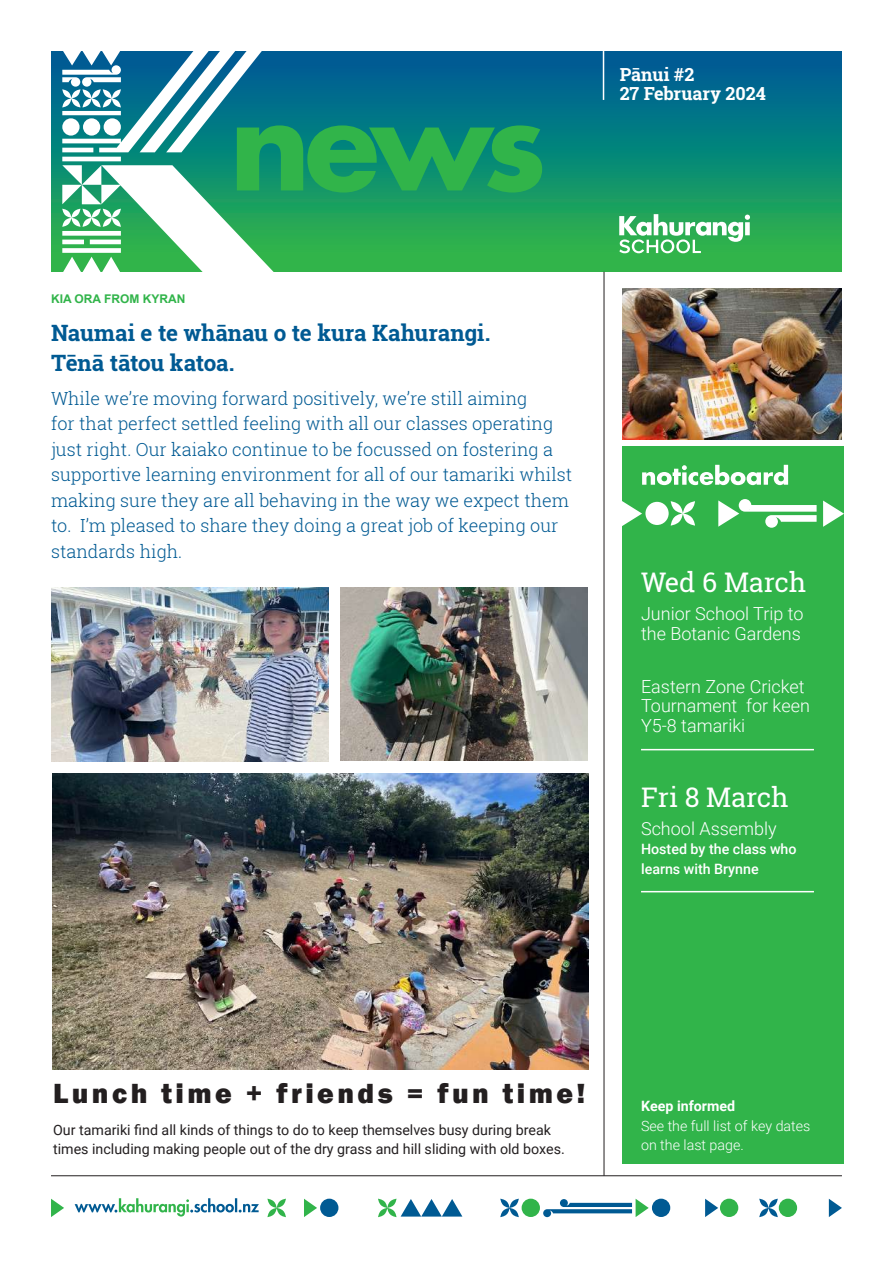
<style>
.page{position:relative;width:893px;height:1263px;background:#fff}
.page>*{position:absolute;margin:0;border:0;box-sizing:border-box;transform-origin:0 0}
.t1{font:800 28.5px "Franklin Gothic";letter-spacing:.12em;color:#231f20}
.t2{font:27px "Roboto Slab";letter-spacing:-.01em;color:#fff}
.t3{font:700 22.5px/30px "Roboto Slab";letter-spacing:-.005em;color:#005a93}
.t4{font:300 18px/25.5px "Roboto Slab";color:#005a93}
.t5{font:300 18px/19.5px "Roboto";color:#fff}
.t6{font:700 18px/19.5px "Roboto Slab";letter-spacing:-.005em;color:#fff}
.t7{font:700 18px "Roboto";color:#fff}
.t8{font:14.25px/19.5px "Roboto";color:#231f20}
.t9{font:300 14.25px/19.5px "Roboto";color:#fff}
.t10{font:500 14.25px/19.5px "Roboto";color:#fff}
.t11{font:700 14.25px "Roboto";color:#fff}
.t12{font:700 12px "Arial";color:#31b44a}
</style>
<div class="page">
<svg style="left:829px;top:1199px;width:13px;height:18px"></svg>
<svg style="left:705px;top:1199px;width:13px;height:18px"></svg>
<svg style="left:304px;top:1199px;width:13px;height:18px"></svg>
<svg style="left:51px;top:1199px;width:13px;height:18px"></svg>
<svg style="left:759px;top:1199px;width:19px;height:18px"></svg>
<svg style="left:267px;top:1199px;width:19px;height:18px"></svg>
<svg style="left:500px;top:1199px;width:19px;height:18px"></svg>
<div style="left:720px;top:1199px;width:18px;height:18px;background:#31b44a;border-radius:50%"></div>
<div style="left:652px;top:1199px;width:18px;height:18px;background:#005a93;border-radius:50%"></div>
<div style="left:320px;top:1199px;width:18px;height:18px;background:#005a93;border-radius:50%"></div>
<div style="left:522px;top:1199px;width:18px;height:18px;background:#31b44a;border-radius:50%"></div>
<div style="left:779px;top:1199px;width:18px;height:18px;background:#31b44a;border-radius:50%"></div>
<svg style="left:543px;top:1199px;width:106px;height:18px"></svg>
<svg style="left:378px;top:1199px;width:84px;height:18px"></svg>
<svg style="left:75px;top:1198px;width:184px;height:18px"></svg>
<div style="left:622px;top:447px;width:221px;height:717px;background:#31b44a"></div>
<div style="left:51px;top:51px;width:791px;height:221px;background:linear-gradient(to bottom,#00579e,#2fbd46)"></div>
<svg style="left:275px;top:125px;width:267px;height:68px;background:#21a45a"></svg>
<svg style="left:619px;top:214px;width:131px;height:39px"></svg>
<svg style="left:62px;top:51px;width:213px;height:221px"></svg>
<svg style="left:622px;top:501px;width:20px;height:25px"></svg>
<svg style="left:823px;top:501px;width:21px;height:26px"></svg>
<svg style="left:718px;top:499px;width:99px;height:29px"></svg>
<div style="left:645px;top:502px;width:24px;height:23px;background:#fff;border-radius:50%"></div>
<svg style="left:671px;top:501px;width:24px;height:25px"></svg>
<hr style="left:604px;top:272px;width:1px;height:904px;background:#231f20">
<hr style="left:603px;top:51px;width:1px;height:49px;background:#fff">
<hr style="left:51px;top:1175px;width:791px;height:1px;background:#231f20">
<svg style="left:642px;top:465px;width:146px;height:20px"></svg>
<img style="left:622px;top:288px;width:220px;height:151px">
<img style="left:52px;top:773px;width:537px;height:296px">
<img style="left:51px;top:587px;width:277px;height:175px">
<img style="left:340px;top:587px;width:248px;height:173px">
<hr style="left:641px;top:749px;width:173px;height:1px;background:#fff">
<hr style="left:641px;top:891px;width:173px;height:1px;background:#fff">
<p class="t6" style="left:620px;top:64px;width:148px">Pānui #2<br>27 February 2024</p>
<p class="t7" style="left:620px;top:62px;width:104px">Newsletter 3</p>
<p class="t5" style="left:620px;top:83px;width:118px">06 March 2014</p>
<p class="t12" style="left:51px;top:290px;width:136px">KIA ORA FROM KYRAN</p>
<p class="t3" style="left:51px;top:317px;width:441px">Naumai e te whānau o te kura Kahurangi.<br>Tēnā tātou katoa.</p>
<p class="t4" style="left:51px;top:385px;width:523px">While we’re moving forward positively, we’re still aiming<br>for that perfect settled feeling with all our classes operating just right. Our kaiako continue to be focussed on fostering a supportive learning environment for all of our tamariki whilst making sure they are all behaving in the way we expect them to. I’m pleased to share they doing a great job of keeping our standards high.</p>
<h2 class="t2" style="left:641px;top:564px;width:167px">Wed 6 March</h2>
<p class="t5" style="left:641px;top:604px;width:164px">Junior School Trip to the Botanic Gardens</p>
<p class="t5" style="left:641px;top:676px;width:170px">Eastern Zone Cricket<br>Tournament for keen<br>Y5-8 tamariki</p>
<h2 class="t2" style="left:641px;top:779px;width:149px">Fri 8 March</h2>
<p class="t5" style="left:641px;top:818px;width:137px">School Assembly</p>
<p class="t10" style="left:641px;top:839px;width:157px">Hosted by the class who learns with Brynne</p>
<h1 class="t1" style="left:53px;top:1075px;width:534px">Lunch time + friends = fun time!</h1>
<p class="t8" style="left:53px;top:1119px;width:513px">Our tamariki find all kinds of things to do to keep themselves busy during break times including making people out of the dry grass and hill sliding with old boxes.</p>
<p class="t11" style="left:641px;top:1096px;width:96px">Keep informed</p>
<p class="t9" style="left:641px;top:1115px;width:171px">See the full list of key dates on the last page.</p>
</div>
